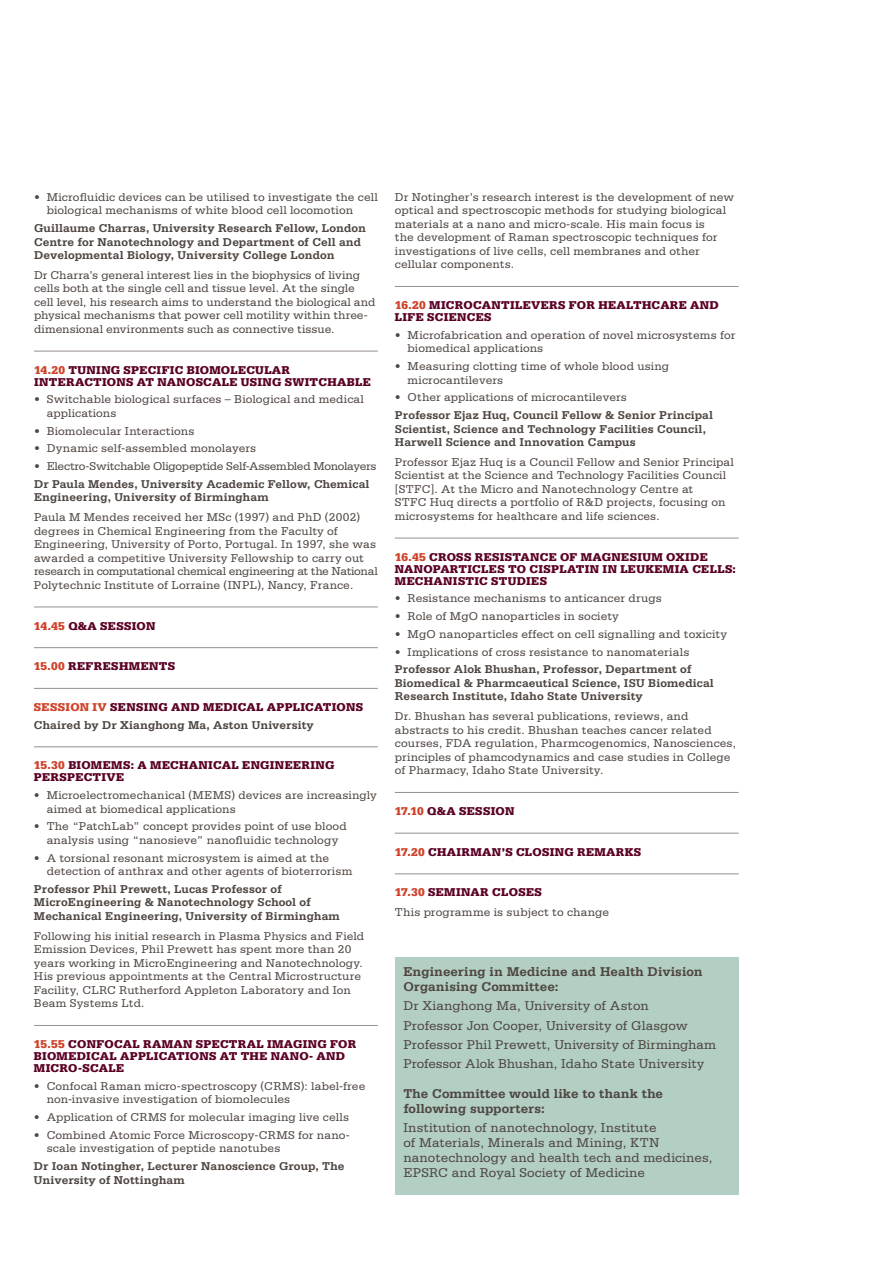
<style>
.page{position:relative;width:893px;height:1263px;background:#fff}
.page>*{position:absolute;margin:0;border:0;box-sizing:border-box;transform-origin:0 0}
.t1{font:13.5px/19.2px "Serifa";letter-spacing:.005em;color:#4f4641}
.t2{font:700 13.5px/15px "Serifa";color:#4f4641}
.t3{font:12px/13.5px "Serifa";letter-spacing:.01em;color:#4f4641}
.t4{font:700 12px/13.5px "Serifa";letter-spacing:.005em;color:#4f4641}
.t5{font:900 12px/12px "Serifa";letter-spacing:.03em;color:#5a0025}
.t6{font:12px "Serifa";letter-spacing:-.025em;color:#4f4641}
.t7{font:900 12px "Serifa";color:#cf432a}
.s1{color:#cf432a}
.s2{color:#5a0025}
.s3{font-weight:900;color:#cf432a}
.s4{font-weight:900;color:#5a0025}
</style>
<div class="page">
<hr style="left:34px;top:351px;width:344px;height:1px;background:#968f8b">
<hr style="left:34px;top:607px;width:344px;height:1px;background:#968f8b">
<hr style="left:34px;top:647px;width:344px;height:1px;background:#968f8b">
<hr style="left:34px;top:688px;width:344px;height:1px;background:#968f8b">
<hr style="left:34px;top:746px;width:344px;height:1px;background:#968f8b">
<hr style="left:34px;top:1025px;width:344px;height:1px;background:#968f8b">
<hr style="left:395px;top:286px;width:344px;height:1px;background:#968f8b">
<hr style="left:395px;top:538px;width:344px;height:1px;background:#968f8b">
<hr style="left:395px;top:792px;width:344px;height:1px;background:#968f8b">
<hr style="left:395px;top:833px;width:344px;height:1px;background:#968f8b">
<hr style="left:395px;top:873px;width:344px;height:1px;background:#968f8b">
<div style="left:395px;top:958px;width:344px;height:237px;background:#b3cfc4"></div>
<p class="t3" style="left:47px;top:190px;width:333px;text-indent:-13px">• Microfluidic devices can be utilised to investigate the cell biological mechanisms of white blood cell locomotion</p>
<p class="t4" style="left:34px;top:221px;width:333px">Guillaume Charras, University Research Fellow, London<br>Centre for Nanotechnology and Department of Cell and<br>Developmental Biology, University College London</p>
<p class="t3" style="left:34px;top:268px;width:343px">Dr Charra’s general interest lies in the biophysics of living cells both at the single cell and tissue level. At the single cell level, his research aims to understand the biological and physical mechanisms that power cell motility within three&shy;dimensional environments such as connective tissue.</p>
<p class="t5" style="left:34px;top:363px;width:338px"><span class="s1">14.20</span> TUNING SPECIFIC BIOMOLECULAR<br>INTERACTIONS AT NANOSCALE USING SWITCHABLE</p>
<p class="t3" style="left:47px;top:393px;width:319px;text-indent:-13px">• Switchable biological surfaces – Biological and medical applications</p>
<p class="t3" style="left:34px;top:424px;width:162px">• Biomolecular Interactions</p>
<p class="t3" style="left:34px;top:442px;width:224px">• Dynamic self-assembled monolayers</p>
<p class="t6" style="left:34px;top:460px;width:344px">• Electro-Switchable Oligopeptide Self-Assembled Monolayers</p>
<p class="t4" style="left:34px;top:477px;width:337px">Dr Paula Mendes, University Academic Fellow, Chemical<br>Engineering, University of Birmingham</p>
<p class="t3" style="left:34px;top:510px;width:345px">Paula M Mendes received her MSc (1997) and PhD (2002) degrees in Chemical Engineering from the Faculty of Engineering, University of Porto, Portugal. In 1997, she was awarded a competitive University Fellowship to carry out research in computational chemical engineering at the National Polytechnic Institute of Lorraine (INPL), Nancy, France.</p>
<p class="t5" style="left:34px;top:619px;width:122px"><span class="s1">14.45</span> Q&amp;A SESSION</p>
<p class="t7" style="left:34px;top:659px;width:44px">15.00 <span class="s2">REFRE</span></p>
<p class="t5" style="left:111px;top:660px;width:65px">SHMENTS</p>
<p class="t4" style="left:34px;top:698px;width:322px;line-height:17.7px"><span class="s3">SESSION IV</span> <span class="s4">SENSING AND MEDICAL APPLICATIONS<br></span>Chaired by Dr Xianghong Ma, Aston University</p>
<p class="t5" style="left:34px;top:759px;width:302px"><span class="s1">15.30</span> BIOMEMS: A MECHANICAL ENGINEERING<br>PERSPECTIVE</p>
<p class="t3" style="left:47px;top:788px;width:331px;text-indent:-13px">• Microelectromechanical (MEMS) devices are increasingly aimed at biomedical applications</p>
<p class="t3" style="left:34px;top:820px;width:314px;text-align:center">• The “PatchLab” concept provides point of use blood analysis using “nanosieve” nanofluidic technology</p>
<p class="t3" style="left:47px;top:851px;width:307px;text-indent:-13px">• A torsional resonant microsystem is aimed at the detection of anthrax and other agents of bioterrorism</p>
<p class="t4" style="left:34px;top:882px;width:307px">Professor Phil Prewett, Lucas Professor of<br>MicroEngineering &amp; Nanotechnology School of<br>Mechanical Engineering, University of Birmingham</p>
<p class="t3" style="left:34px;top:929px;width:332px">Following his initial research in Plasma Physics and Field Emission Devices, Phil Prewett has spent more than 20 years working in MicroEngineering and Nanotechnology.<br>His previous appointments at the Central Microstructure Facility, CLRC Rutherford Appleton Laboratory and Ion Beam Systems Ltd.</p>
<p class="t5" style="left:34px;top:1038px;width:324px"><span class="s1">15.55</span> CONFOCAL RAMAN SPECTRAL IMAGING FOR<br>BIOMEDICAL APPLICATIONS AT THE NANO- AND<br>MICRO-SCALE</p>
<p class="t3" style="left:47px;top:1079px;width:320px;text-indent:-13px">• Confocal Raman micro-spectroscopy (CRMS): label-free non-invasive investigation of biomolecules</p>
<p class="t3" style="left:34px;top:1110px;width:317px">• Application of CRMS for molecular imaging live cells</p>
<p class="t3" style="left:47px;top:1128px;width:305px;text-indent:-13px">• Combined Atomic Force Microscopy-CRMS for nano&shy;scale investigation of peptide nanotubes</p>
<p class="t4" style="left:34px;top:1159px;width:312px">Dr Ioan Notingher, Lecturer Nanoscience Group, The<br>University of Nottingham</p>
<p class="t3" style="left:395px;top:190px;width:341px">Dr Notingher’s research interest is the development of new optical and spectroscopic methods for studying biological materials at a nano and micro-scale. His main focus is<br>the development of Raman spectroscopic techniques for investigations of live cells, cell membranes and other cellular components.</p>
<p class="t5" style="left:395px;top:299px;width:326px"><span class="s1">16.20</span> MICROCANTILEVERS FOR HEALTHCARE AND<br>LIFE SCIENCES</p>
<p class="t3" style="left:408px;top:328px;width:329px;text-indent:-13px">• Microfabrication and operation of novel microsystems for biomedical applications</p>
<p class="t3" style="left:408px;top:359px;width:263px;text-indent:-13px">• Measuring clotting time of whole blood using microcantilevers</p>
<p class="t3" style="left:395px;top:390px;width:234px">• Other applications of microcantilevers</p>
<p class="t4" style="left:395px;top:408px;width:320px">Professor Ejaz Huq, Council Fellow &amp; Senior Principal<br>Scientist, Science and Technology Facilities Council,<br>Harwell Science and Innovation Campus</p>
<p class="t3" style="left:395px;top:455px;width:341px">Professor Ejaz Huq is a Council Fellow and Senior Principal Scientist at the Science and Technology Facilities Council [STFC]. At the Micro and Nanotechnology Centre at<br>STFC Huq directs a portfolio of R&amp;D projects, focusing on microsystems for healthcare and life sciences.</p>
<p class="t5" style="left:395px;top:550px;width:343px"><span class="s1">16.45</span> CROSS RESISTANCE OF MAGNESIUM OXIDE<br>NANOPARTICLES TO CISPLATIN IN LEUKEMIA CELLS:<br>MECHANISTIC STUDIES</p>
<p class="t3" style="left:395px;top:592px;width:268px">• Resistance mechanisms to anticancer drugs</p>
<p class="t3" style="left:395px;top:609px;width:226px">• Role of MgO nanoparticles in society</p>
<p class="t3" style="left:395px;top:627px;width:334px">• MgO nanoparticles effect on cell signalling and toxicity</p>
<p class="t3" style="left:395px;top:645px;width:296px">• Implications of cross resistance to nanomaterials</p>
<p class="t4" style="left:395px;top:662px;width:321px">Professor Alok Bhushan, Professor, Department of<br>Biomedical &amp; Pharmcaeutical Science, ISU Biomedical<br>Research Institute, Idaho State University</p>
<p class="t3" style="left:395px;top:709px;width:343px">Dr. Bhushan has several publications, reviews, and abstracts to his credit. Bhushan teaches cancer related courses, FDA regulation, Pharmcogenomics, Nanosciences, principles of phamcodynamics and case studies in College of Pharmacy, Idaho State University.</p>
<p class="t5" style="left:395px;top:805px;width:121px"><span class="s1">17.10</span> Q&amp;A SESSION</p>
<p class="t5" style="left:395px;top:845px;width:246px"><span class="s1">17.20</span> CHAIRMAN’S CLOSING REMARKS</p>
<p class="t3" style="left:395px;top:882px;width:216px;line-height:20px"><span class="s3">17.30</span> <span class="s4">SEMINAR CLOSES<br></span>This programme is subject to change</p>
<p class="t2" style="left:403px;top:964px;width:301px">Engineering in Medicine and Health Division<br>Organising Committee:</p>
<p class="t1" style="left:403px;top:996px;width:314px">Dr Xianghong Ma, University of Aston<br>Professor Jon Cooper, University of Glasgow Professor Phil Prewett, University of Birmingham Professor Alok Bhushan, Idaho State University</p>
<p class="t2" style="left:403px;top:1086px;width:261px">The Committee would like to thank the following supporters:</p>
<p class="t1" style="left:403px;top:1120px;width:311px;line-height:15px">Institution of nanotechnology, Institute<br>of Materials, Minerals and Mining, KTN nanotechnology and health tech and medicines, EPSRC and Royal Society of Medicine</p>
</div>
